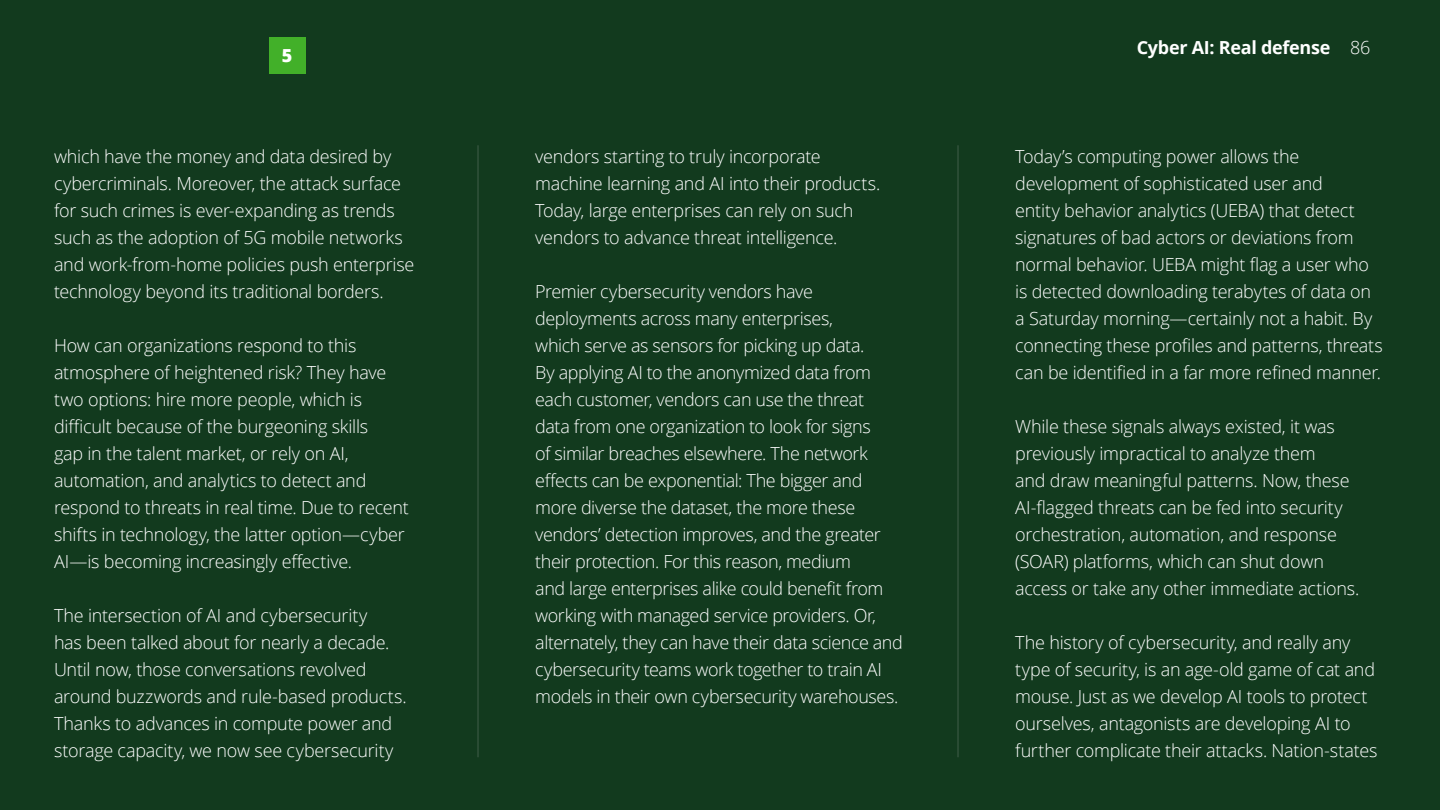
<style>
.page{position:relative;width:1440px;height:810px;background:#123a1e}
.page>*{position:absolute;margin:0;border:0;box-sizing:border-box;transform-origin:0 0}
.t1{font:300 18px/27px "Open Sans";letter-spacing:-.015em;color:#fff}
.t2{font:700 18px "Open Sans";letter-spacing:-.015em;color:#fff}
.t3{font:800 18px "Open Sans";color:#fff}
.s1{font-weight:300}
</style>
<div class="page">
<hr style="left:478px;top:145px;width:1px;height:612px;background:#b3b3b3">
<hr style="left:958px;top:145px;width:1px;height:612px;background:#b3b3b3">
<div style="left:269px;top:37px;width:36px;height:37px;background:#42b029"></div>
<p class="t3" style="left:282px;top:42px;width:12px">5</p>
<p class="t1" style="left:54px;top:143px;width:362px">which have the money and data desired by cybercriminals. Moreover, the attack surface for such crimes is ever-expanding as trends such as the adoption of 5G mobile networks and work-from-home policies push enterprise technology beyond its traditional borders.</p>
<p class="t1" style="left:54px;top:332px;width:356px">How can organizations respond to this atmosphere of heightened risk? They have two options: hire more people, which is difficult because of the burgeoning skills<br>gap in the talent market, or rely on AI, automation, and analytics to detect and respond to threats in real time. Due to recent shifts in technology, the latter option—cyber AI—is becoming increasingly effective.</p>
<p class="t1" style="left:54px;top:602px;width:354px">The intersection of AI and cybersecurity<br>has been talked about for nearly a decade.<br>Until now, those conversations revolved around buzzwords and rule-based products.<br>Thanks to advances in compute power and storage capacity, we now see cybersecurity</p>
<p class="t1" style="left:535px;top:143px;width:347px">vendors starting to truly incorporate machine learning and AI into their products.<br>Today, large enterprises can rely on such vendors to advance threat intelligence.</p>
<p class="t1" style="left:535px;top:278px;width:369px">Premier cybersecurity vendors have deployments across many enterprises,<br>which serve as sensors for picking up data.<br>By applying AI to the anonymized data from each customer, vendors can use the threat data from one organization to look for signs<br>of similar breaches elsewhere. The network effects can be exponential: The bigger and more diverse the dataset, the more these vendors’ detection improves, and the greater their protection. For this reason, medium<br>and large enterprises alike could benefit from working with managed service providers. Or, alternately, they can have their data science and cybersecurity teams work together to train AI models in their own cybersecurity warehouses.</p>
<p class="t2" style="left:1137px;top:35px;width:235px">Cyber AI: Real defense <span class="s1">86</span></p>
<p class="t1" style="left:1015px;top:143px;width:369px">Today’s computing power allows the development of sophisticated user and<br>entity behavior analytics (UEBA) that detect signatures of bad actors or deviations from normal behavior. UEBA might flag a user who is detected downloading terabytes of data on a Saturday morning—certainly not a habit. By connecting these profiles and patterns, threats can be identified in a far more refined manner.</p>
<p class="t1" style="left:1015px;top:413px;width:346px">While these signals always existed, it was previously impractical to analyze them<br>and draw meaningful patterns. Now, these AI-flagged threats can be fed into security orchestration, automation, and response (SOAR) platforms, which can shut down access or take any other immediate actions.</p>
<p class="t1" style="left:1015px;top:629px;width:364px">The history of cybersecurity, and really any type of security, is an age-old game of cat and mouse. Just as we develop AI tools to protect ourselves, antagonists are developing AI to further complicate their attacks. Nation-states</p>
</div>
